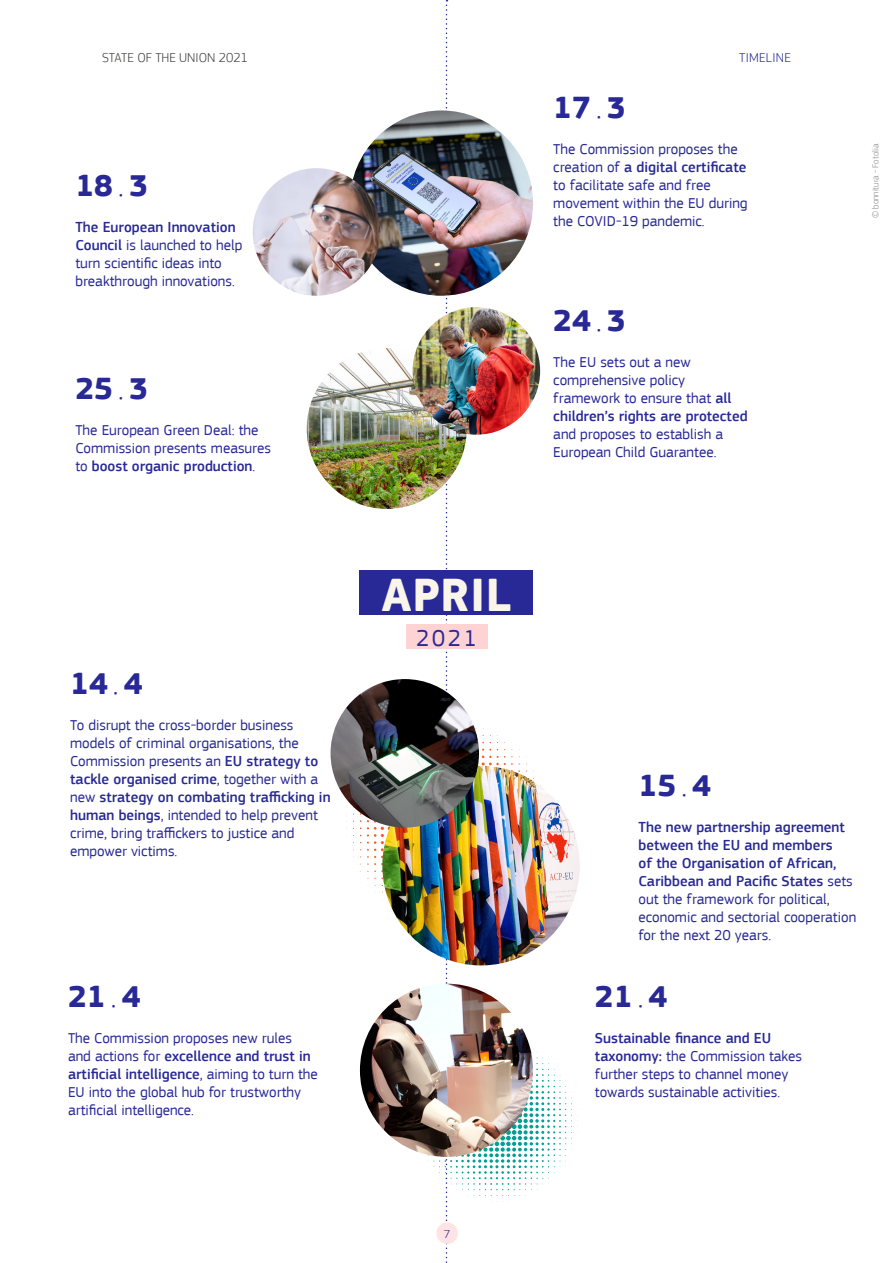
<style>
.page{position:relative;width:893px;height:1263px;background:#fff}
.page>*{position:absolute;margin:0;border:0;box-sizing:border-box;transform-origin:0 0}
.t1{font:700 48px "EC Square Sans Pro";letter-spacing:.02em;color:#f9f5ea}
.t2{font:700 31.65px "EC Square Sans Pro";color:#282896}
.t3{font:24px "EC Square Sans Pro";color:#282896}
.t4{font:15px/18px "EC Square Sans Pro";color:#282896}
.t5{font:500 15px/18px "EC Square Sans Pro";color:#282896}
.t6{font:300 13.5px "EC Square Sans Pro";color:#3c3c3b}
.t7{font:300 13.5px "EC Square Sans Pro";letter-spacing:.02em;color:#282896}
.t8{font:300 12.15px "EC Square Sans Pro";color:#282896}
.t9{font:300 9px "EC Square Sans Pro";color:#878787}
.s1{font-weight:300}
.s2{font-weight:500}
.s3{font-weight:400}
</style>
<div class="page">
<svg style="left:346px;top:0;width:231px;height:1263px"></svg>
<img style="left:360px;top:984px;width:173px;height:173px;border-radius:87px">
<img style="left:331px;top:679px;width:148px;height:148px;border-radius:74px">
<img style="left:350px;top:110px;width:183px;height:186px">
<img style="left:307px;top:348px;width:160px;height:161px;border-radius:80px">
<img style="left:413px;top:307px;width:127px;height:128px;border-radius:64px">
<img style="left:253px;top:168px;width:127px;height:128px;border-radius:64px">
<div style="left:437px;top:1222px;width:21px;height:22px;background:#ffe4e5;border-radius:50%"></div>
<p class="t6" style="left:102px;top:50px;width:147px">STATE OF THE UNION 2021</p>
<p class="t7" style="left:739px;top:50px;width:53px">TIMELINE</p>
<h2 class="t2" style="left:75px;top:167px;width:74px">18 <span class="s1">.</span> 3</h2>
<p class="t4" style="left:75px;top:218px;width:168px"><span class="s2">The European Innovation<br>Council</span> is launched to help turn scientific ideas into breakthrough innovations.</p>
<h2 class="t2" style="left:75px;top:370px;width:74px">25 <span class="s1">.</span> 3</h2>
<p class="t4" style="left:75px;top:421px;width:197px">The European Green Deal: the<br>Commission presents measures to <span class="s2">boost organic production</span>.</p>
<h2 class="t2" style="left:553px;top:89px;width:74px">17 <span class="s1">.</span> 3</h2>
<p class="t4" style="left:553px;top:140px;width:196px">The Commission proposes the creation of <span class="s2">a digital certificate </span>to facilitate safe and free movement within the EU during the COVID-19 pandemic.</p>
<h2 class="t2" style="left:553px;top:301px;width:74px">24 <span class="s1">.</span> 3</h2>
<p class="t4" style="left:553px;top:353px;width:196px">The EU sets out a new comprehensive policy framework to ensure that <span class="s2">all children’s rights are protected</span></p>
<p class="t4" style="left:553px;top:425px;width:171px">and proposes to establish a<br>European Child Guarantee.</p>
<p class="t9" style="left:870px;top:218px;width:76px;rotate:-90deg">© bonnitura - Fotolia</p>
<h2 class="t2" style="left:70px;top:665px;width:74px">14 <span class="s1">.</span> 4</h2>
<p class="t4" style="left:70px;top:716px;width:262px">To disrupt the cross-border business models of criminal organisations, the Commission presents an <span class="s2">EU strategy to tackle organised crime</span>, together with a new <span class="s2">strategy on combating trafficking in human beings</span>, intended to help prevent crime, bring traffickers to justice and empower victims.</p>
<h2 class="t2" style="left:68px;top:978px;width:74px">21 <span class="s1">.</span> 4</h2>
<p class="t4" style="left:68px;top:1029px;width:251px">The Commission proposes new rules and actions for <span class="s2">excellence and trust in artificial intelligence</span>, aiming to turn the EU into the global hub for trustworthy artificial intelligence.</p>
<h1 class="t1" style="left:382px;top:566px;width:131px">APRIL</h1>
<h3 class="t3" style="left:416px;top:624px;width:62px">2021</h3>
<h2 class="t2" style="left:638px;top:767px;width:74px">15 <span class="s1">.</span> 4</h2>
<p class="t5" style="left:638px;top:818px;width:219px">The new partnership agreement between the EU and members<br>of the Organisation of African,<br>Caribbean and Pacific States <span class="s3">sets out the framework for political, economic and sectorial cooperation for the next 20 years.</span></p>
<h2 class="t2" style="left:595px;top:978px;width:74px">21 <span class="s1">.</span> 4</h2>
<p class="t4" style="left:595px;top:1029px;width:209px"><span class="s2">Sustainable finance and EU taxonomy:</span> the Commission takes further steps to channel money towards sustainable activities.</p>
<p class="t8" style="left:444px;top:1227px;width:8px">7</p>
</div>
